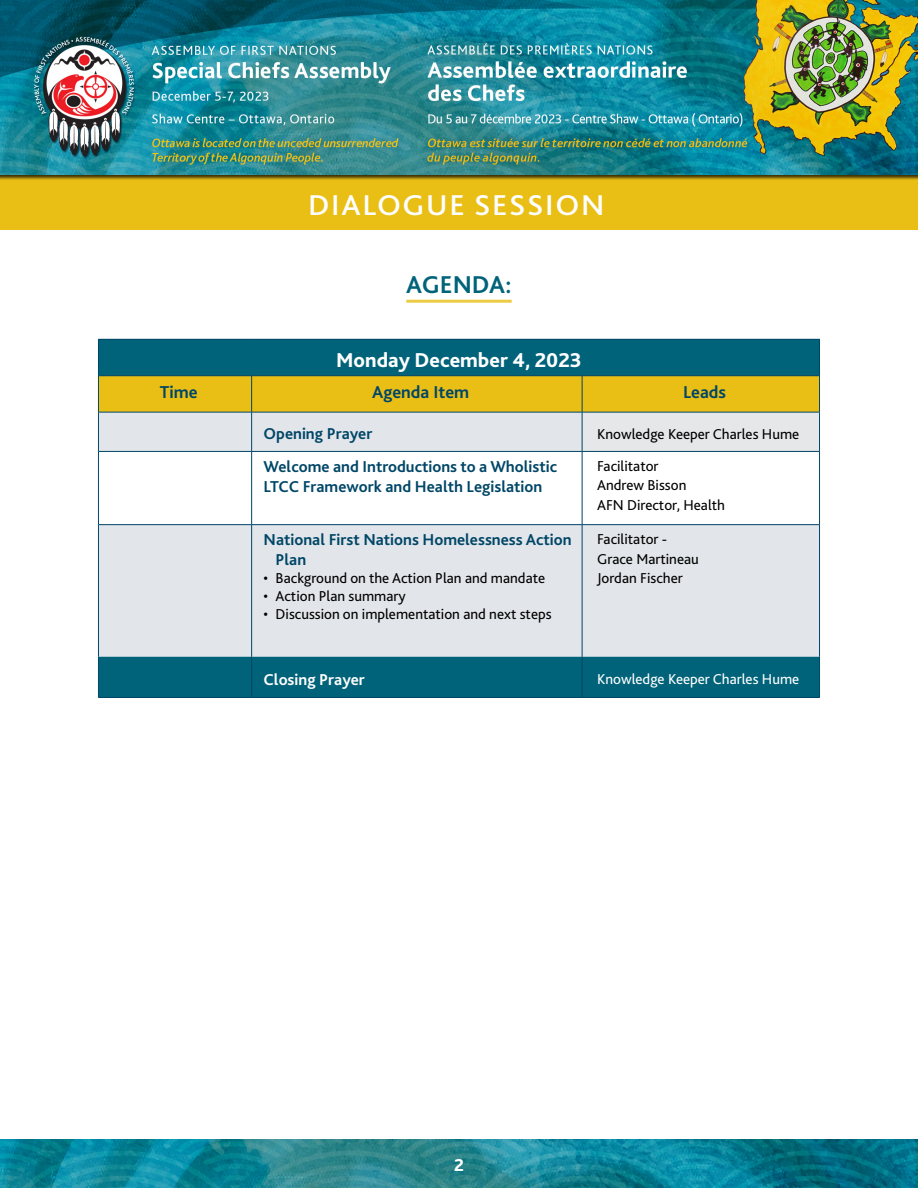
<style>
.page{position:relative;width:918px;height:1188px;background:#fff}
.page>*{position:absolute;margin:0;border:0;box-sizing:border-box;transform-origin:0 0}
.t1{font:500 30px "Bliss 2";letter-spacing:.05em;color:#fff;scale:1.05 1}
.t2{font:700 25.5px "Bliss 2";color:#00637a}
.t3{font:800 21px "Bliss 2";color:#fff}
.t4{font:700 18px "Bliss 2";color:#004667}
.t5{font:800 18px "Bliss 2";color:#fff}
.t6{font:700 16.5px/19.5px "Bliss 2";color:#004667}
.t7{font:700 16.5px "Bliss 2";color:#fff}
.t8{font:15px/19.5px "Bliss 2";color:#000}
.t9{font:15px "Bliss 2";color:#fff}
</style>
<div class="page">
<img style="left:0;top:1140px;width:918px;height:48px">
<img style="left:0;top:0;width:918px;height:165px">
<div style="left:0;top:165px;width:918px;height:67px;background:#000;opacity:.75"></div>
<div style="left:98px;top:339px;width:722px;height:37px;background:#00637a"></div>
<div style="left:99px;top:376px;width:720px;height:36px;background:#e9be15"></div>
<svg style="left:99px;top:413px;width:720px;height:244px;fill:#e2e5e9"></svg>
<div style="left:582px;top:412px;width:238px;height:39px;background:#e6e7e8"></div>
<div style="left:99px;top:657px;width:720px;height:40px;background:#00637a"></div>
<hr style="left:98px;top:339px;width:154px;height:1px;background:#004667">
<hr style="left:98px;top:339px;width:1px;height:37px;background:#004667">
<hr style="left:252px;top:339px;width:330px;height:1px;background:#004667">
<hr style="left:582px;top:339px;width:238px;height:1px;background:#004667">
<hr style="left:819px;top:339px;width:1px;height:37px;background:#004667">
<hr style="left:98px;top:375px;width:154px;height:1px;background:#004667">
<hr style="left:98px;top:376px;width:1px;height:36px;background:#004667">
<hr style="left:252px;top:375px;width:330px;height:1px;background:#004667">
<hr style="left:251px;top:376px;width:1px;height:36px;background:#004667">
<hr style="left:582px;top:375px;width:238px;height:1px;background:#004667">
<hr style="left:582px;top:376px;width:1px;height:36px;background:#004667">
<hr style="left:819px;top:376px;width:1px;height:36px;background:#004667">
<hr style="left:98px;top:412px;width:154px;height:1px;background:#004667">
<hr style="left:98px;top:412px;width:1px;height:39px;background:#004667">
<hr style="left:252px;top:412px;width:330px;height:1px;background:#004667">
<hr style="left:251px;top:412px;width:1px;height:39px;background:#004667">
<hr style="left:582px;top:412px;width:238px;height:1px;background:#004667">
<hr style="left:582px;top:412px;width:1px;height:39px;background:#004667">
<hr style="left:819px;top:412px;width:1px;height:39px;background:#004667">
<hr style="left:98px;top:451px;width:154px;height:1px;background:#004667">
<hr style="left:98px;top:452px;width:1px;height:72px;background:#004667">
<hr style="left:252px;top:451px;width:330px;height:1px;background:#004667">
<hr style="left:251px;top:452px;width:1px;height:72px;background:#004667">
<hr style="left:582px;top:451px;width:238px;height:1px;background:#004667">
<hr style="left:582px;top:452px;width:1px;height:72px;background:#004667">
<hr style="left:819px;top:452px;width:1px;height:72px;background:#004667">
<hr style="left:98px;top:524px;width:154px;height:1px;background:#004667">
<hr style="left:98px;top:525px;width:1px;height:132px;background:#004667">
<hr style="left:252px;top:524px;width:330px;height:1px;background:#004667">
<hr style="left:251px;top:525px;width:1px;height:132px;background:#004667">
<hr style="left:582px;top:524px;width:238px;height:1px;background:#004667">
<hr style="left:582px;top:525px;width:1px;height:132px;background:#004667">
<hr style="left:819px;top:525px;width:1px;height:132px;background:#004667">
<hr style="left:98px;top:657px;width:1px;height:40px;background:#004667">
<hr style="left:98px;top:697px;width:154px;height:1px;background:#004667">
<hr style="left:251px;top:657px;width:1px;height:40px;background:#004667">
<hr style="left:582px;top:657px;width:1px;height:40px;background:#004667">
<hr style="left:819px;top:657px;width:1px;height:40px;background:#004667">
<hr style="left:252px;top:697px;width:330px;height:1px;background:#004667">
<hr style="left:582px;top:697px;width:238px;height:1px;background:#004667">
<hr style="left:406px;top:300px;width:106px;height:3px;background:#edcb44">
<h1 class="t1" style="left:308px;top:187px;width:284px">DIALOGUE SESSION</h1>
<h2 class="t2" style="left:406px;top:269px;width:107px">AGENDA:</h2>
<h3 class="t3" style="left:336px;top:347px;width:247px">Monday December 4, 2023</h3>
<p class="t4" style="left:160px;top:381px;width:39px">Time</p>
<p class="t4" style="left:372px;top:381px;width:99px">Agenda Item</p>
<p class="t4" style="left:683px;top:381px;width:45px">Leads</p>
<p class="t6" style="left:264px;top:424px;width:110px">Opening Prayer</p>
<p class="t8" style="left:597px;top:423px;width:204px">Knowledge Keeper Charles Hume</p>
<p class="t6" style="left:264px;top:457px;width:295px">Welcome and Introductions to a Wholistic<br>LTCC Framework and Health Legislation</p>
<p class="t8" style="left:597px;top:456px;width:129px">Facilitator<br>Andrew Bisson<br>AFN Director, Health</p>
<p class="t6" style="left:276px;top:530px;width:297px;text-indent:-12px">National First Nations Homelessness Action<br>Plan</p>
<p class="t8" style="left:264px;top:568px;width:283px">• Background on the Action Plan and mandate</p>
<p class="t8" style="left:264px;top:586px;width:144px">• Action Plan summary</p>
<p class="t8" style="left:264px;top:604px;width:289px">• Discussion on implementation and next steps</p>
<p class="t8" style="left:597px;top:529px;width:103px">Facilitator -<br>Grace Martineau<br>Jordan Fischer</p>
<p class="t7" style="left:264px;top:669px;width:103px">Closing Prayer</p>
<p class="t9" style="left:597px;top:670px;width:204px">Knowledge Keeper Charles Hume</p>
<p class="t5" style="left:454px;top:1154px;width:11px">2</p>
</div>
